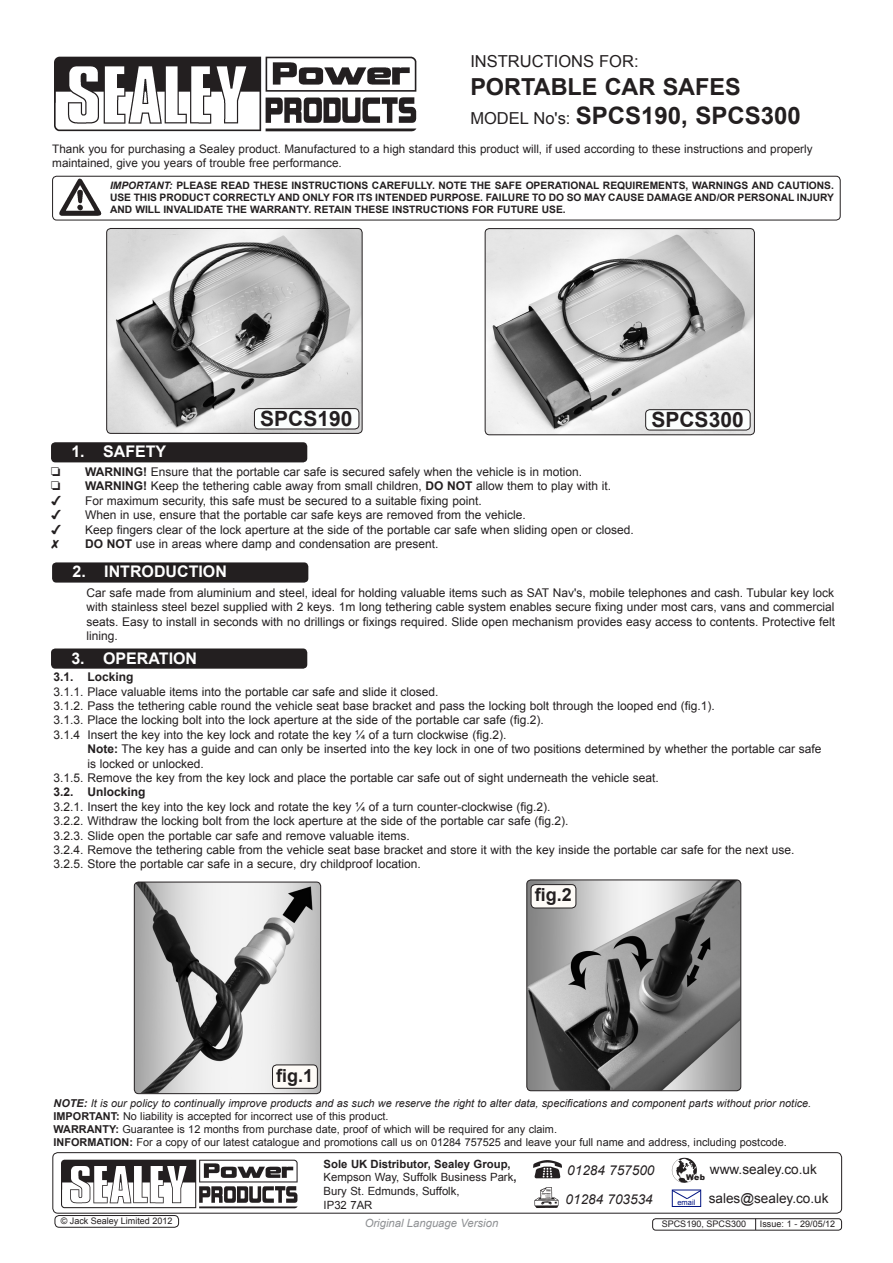
<style>
.page{position:relative;width:893px;height:1263px;background:#fff}
.page>*{position:absolute;margin:0;border:0;box-sizing:border-box;transform-origin:0 0}
.t1{font:700 24px "Arial";color:#231f20}
.t2{font:700 23.4px "Arial";color:#231f20}
.t3{font:700 21px "Arial";color:#231f20}
.t4{font:700 18px "Arial";color:#231f20}
.t5{font:16.5px "Arial";color:#231f20}
.Chapter_Header{font:700 16.05px "Arial";color:#fff}
.t6{font:13.65px "Arial";color:#231f20}
.t7{font:italic 13.65px "Arial";color:#231f20}
.t8{font:12px/14.4px "Arial";color:#231f20;text-align:justify}
.t9{font:700 12px "Arial";color:#231f20}
.t10{font:11.7px/14.1px "Arial";color:#231f20}
.t11{font:11.25px/13.6px "Arial";color:#231f20}
.t12{font:italic 11.25px "Arial";color:#8f9194}
.t13{font:10.8px "Arial";color:#231f20}
.t14{font:italic 10.8px "Arial";color:#231f20}
.t15{font:700 10.2px/12.3px "Arial";color:#231f20;text-align:justify}
.t16{font:9px "Arial";color:#231f20}
.t17{font:900 7.95px "Arial";color:#231f20}
.t18{font:7.5px "Arial";color:#001381}
.s1{font-weight:400;font-size:16.5px}
.s2{font-style:italic}
.s3{font-weight:700}
</style>
<div class="page">
<div style="left:52px;top:562px;width:256px;height:21px;background:#231f20;border-radius:4px"></div>
<div style="left:51px;top:648px;width:256px;height:21px;background:#231f20;border-radius:4px"></div>
<div style="left:51px;top:442px;width:256px;height:20px;background:#231f20;border-radius:4px"></div>
<img style="left:62px;top:1159px;width:236px;height:50px">
<div style="left:52px;top:1152px;width:790px;height:61px;border:1px solid #231f20;border-radius:5px"></div>
<img style="left:534px;top:1187px;width:25px;height:21px">
<img style="left:533px;top:1160px;width:28px;height:19px">
<img style="left:671px;top:1157px;width:27px;height:27px;border-radius:13px">
<div style="left:672px;top:1189px;width:29px;height:18px;border:1px solid #001381"></div>
<svg style="left:672px;top:1189px;width:29px;height:11px"></svg>
<div style="left:652px;top:1218px;width:190px;height:12px;border:1px solid #231f20;border-radius:3px"></div>
<div style="left:52px;top:176px;width:789px;height:44px;border:1px solid #231f20;border-radius:4px"></div>
<img style="left:57px;top:178px;width:47px;height:41px">
<img style="left:54px;top:56px;width:362px;height:76px">
<img style="left:108px;top:228px;width:254px;height:205px">
<div style="left:106px;top:228px;width:256px;height:206px;border:1px solid #231f20;border-radius:4px"></div>
<img style="left:485px;top:229px;width:269px;height:206px">
<div style="left:485px;top:228px;width:270px;height:207px;border:1px solid #231f20;border-radius:4px"></div>
<img style="left:134px;top:882px;width:187px;height:211px">
<div style="left:134px;top:882px;width:187px;height:212px;border:1px solid #231f20;border-radius:4px"></div>
<div style="left:273px;top:1065px;width:44px;height:23px;background:#fefbf7;border-radius:4px"></div>
<div style="left:272px;top:1064px;width:46px;height:25px;border:1px solid #231f20;border-radius:4px"></div>
<div style="left:646px;top:410px;width:104px;height:20px;background:#fbfefd;border-radius:4px"></div>
<div style="left:645px;top:409px;width:105px;height:21px;border:1px solid #231f20;border-radius:4px"></div>
<div style="left:55px;top:1215px;width:124px;height:12px;border:1px solid #231f20;border-radius:4px"></div>
<img style="left:528px;top:881px;width:213px;height:210px">
<div style="left:526px;top:879px;width:215px;height:212px;border:1px solid #231f20;border-radius:4px"></div>
<div style="left:531px;top:885px;width:45px;height:23px;background:#fefbf7;border-radius:4px"></div>
<div style="left:531px;top:884px;width:45px;height:24px;border:1px solid #231f20;border-radius:4px"></div>
<div style="left:254px;top:409px;width:105px;height:20px;background:#fbfefd;border-radius:4px"></div>
<div style="left:254px;top:408px;width:105px;height:21px;border:1px solid #231f20;border-radius:4px"></div>
<p class="t5" style="left:470px;top:50px;width:17px">Instr</p>
<p class="t5" style="left:520px;top:50px;width:120px">uctions for:</p>
<p class="t2" style="left:470px;top:71px;width:270px">PORTABLE CAR SAFES</p>
<p class="t1" style="left:470px;top:99px;width:332px"><span class="s1">MODEL No's:</span> SPCS190, SPCS300</p>
<p class="t10" style="left:52px;top:142px;width:762px">Thank you for purchasing a Sealey product. Manufactured to a high standard this product will, if used according to these instructions and properly maintained, give you years of trouble free performance.</p>
<p class="t15" style="left:110px;top:179px;width:726px"><span class="s2">IMPORTANT:</span> PLEASE READ THESE INSTRUCTIONS CAREFULLY. NOTE THE SAFE OPERATIONAL REQUIREMENTS, WARNINGS AND CAUTIONS.<br>USE THIS PRODUCT CORRECTLY AND ONLY FOR ITS INTENDED PURPOSE. FAILURE TO DO SO MAY CAUSE DAMAGE AND/OR PERSONAL INJURY AND WILL INVALIDATE THE WARRANTY. RETAIN THESE INSTRUCTIONS FOR FUTURE USE.</p>
<p class="Chapter_Header" style="left:71px;top:441px;width:96px">1. safety</p>
<p class="t3" style="left:260px;top:404px;width:94px">SPCS190</p>
<p class="t8" style="left:85px;top:465px;width:499px"><span class="s3">WARNING!</span> Ensure that the portable car safe is secured safely when the vehicle is in motion.</p>
<p class="t8" style="left:85px;top:479px;width:528px"><span class="s3">WARNING!</span> Keep the tethering cable away from small children, <span class="s3">DO NOT</span> allow them to play with it.</p>
<p class="t8" style="left:85px;top:493px;width:398px">For maximum security, this safe must be secured to a suitable fixing point.</p>
<p class="t8" style="left:85px;top:508px;width:442px">When in use, ensure that the portable car safe keys are removed from the vehicle.</p>
<p class="t8" style="left:85px;top:522px;width:550px">Keep fingers clear of the lock aperture at the side of the portable car safe when sliding open or closed.</p>
<p class="t8" style="left:85px;top:537px;width:355px"><span class="s3">DO NOT</span> use in areas where damp and condensation are present.</p>
<p class="Chapter_Header" style="left:72px;top:561px;width:156px">2. INTRODUCTION</p>
<p class="t3" style="left:651px;top:406px;width:94px">SPCS300</p>
<p class="t8" style="left:87px;top:586px;width:750px">Car safe made from aluminium and steel, ideal for holding valuable items such as SAT Nav's, mobile telephones and cash. Tubular key lock with stainless steel bezel supplied with 2 keys. 1m long tethering cable system enables secure fixing under most cars, vans and commercial seats. Easy to install in seconds with no drillings or fixings required. Slide open mechanism provides easy access to contents. Protective felt lining.</p>
<p class="t9" style="left:53px;top:669px;width:82px">3.1. Locking</p>
<p class="t8" style="left:53px;top:684px;width:387px">3.1.1. Place valuable items into the portable car safe and slide it closed.</p>
<p class="t8" style="left:53px;top:699px;width:663px">3.1.2. Pass the tethering cable round the vehicle seat base bracket and pass the locking bolt through the looped end (fig.1).</p>
<p class="t8" style="left:53px;top:713px;width:492px">3.1.3. Place the locking bolt into the lock aperture at the side of the portable car safe (fig.2).</p>
<p class="t8" style="left:53px;top:727px;width:454px">3.1.4 Insert the key into the key lock and rotate the key ¼ of a turn clockwise (fig.2).</p>
<p class="t8" style="left:87px;top:742px;width:736px"><span class="s3">Note:</span> The key has a guide and can only be inserted into the key lock in one of two positions determined by whether the portable car safe is locked or unlocked.</p>
<p class="t8" style="left:53px;top:771px;width:607px">3.1.5. Remove the key from the key lock and place the portable car safe out of sight underneath the vehicle seat.</p>
<p class="t9" style="left:53px;top:784px;width:94px">3.2. Unlocking</p>
<p class="t8" style="left:53px;top:799px;width:498px">3.2.1. Insert the key into the key lock and rotate the key ¼ of a turn counter-clockwise (fig.2).</p>
<p class="t8" style="left:53px;top:814px;width:516px">3.2.2. Withdraw the locking bolt from the lock aperture at the side of the portable car safe (fig.2).</p>
<p class="t8" style="left:53px;top:828px;width:358px">3.2.3. Slide open the portable car safe and remove valuable items.</p>
<p class="t8" style="left:53px;top:843px;width:743px">3.2.4. Remove the tethering cable from the vehicle seat base bracket and store it with the key inside the portable car safe for the next use.</p>
<p class="t8" style="left:53px;top:857px;width:369px">3.2.5. Store the portable car safe in a secure, dry childproof location.</p>
<p class="Chapter_Header" style="left:71px;top:647px;width:127px">3. OPERATION</p>
<p class="t4" style="left:276px;top:1063px;width:39px">fig.1</p>
<p class="t4" style="left:535px;top:883px;width:39px">fig.2</p>
<p class="t14" style="left:54px;top:1096px;width:759px"><span class="s3">NOTE:</span> It is our policy to continually improve products and as such we reserve the right to alter data, specifications and component parts without prior notice.</p>
<p class="t13" style="left:54px;top:1109px;width:336px"><span class="s3">IMPORTANT:</span> No liability is accepted for incorrect use of this product.</p>
<p class="t13" style="left:54px;top:1122px;width:505px"><span class="s3">WARRANTY:</span> Guarantee is 12 months from purchase date, proof of which will be required for any claim.</p>
<p class="t13" style="left:54px;top:1135px;width:735px"><span class="s3">INFORMATION:</span> For a copy of our latest catalogue and promotions call us on 01284 757525 and leave your full name and address, including postcode.</p>
<p class="t7" style="left:567px;top:1161px;width:89px">01284 757500</p>
<p class="t7" style="left:566px;top:1190px;width:89px">01284 703534</p>
<p class="t6" style="left:709px;top:1189px;width:121px">sales@sealey.co.uk</p>
<p class="t11" style="left:324px;top:1157px;width:194px"><span class="s3">Sole UK Distributor, Sealey Group,<br></span>Kempson Way, Suffolk Business Park<span class="s3">,<br></span>Bury St. Edmunds, Suffolk,</p>
<p class="t11" style="left:324px;top:1198px;width:50px">IP32 7AR</p>
<p class="t6" style="left:710px;top:1160px;width:108px">www.sealey.co.uk</p>
<p class="t17" style="left:686px;top:1172px;width:21px">Web</p>
<p class="t18" style="left:677px;top:1197px;width:19px">email</p>
<p class="t16" style="left:61px;top:1215px;width:113px">© Jack Sealey Limited 2012</p>
<p class="t12" style="left:365px;top:1215px;width:135px">Original Language Version</p>
<p class="t16" style="left:662px;top:1218px;width:86px">SPCS190, SPCS300</p>
<p class="t16" style="left:760px;top:1218px;width:77px">Issue: 1 - 29/05/12</p>
</div>
